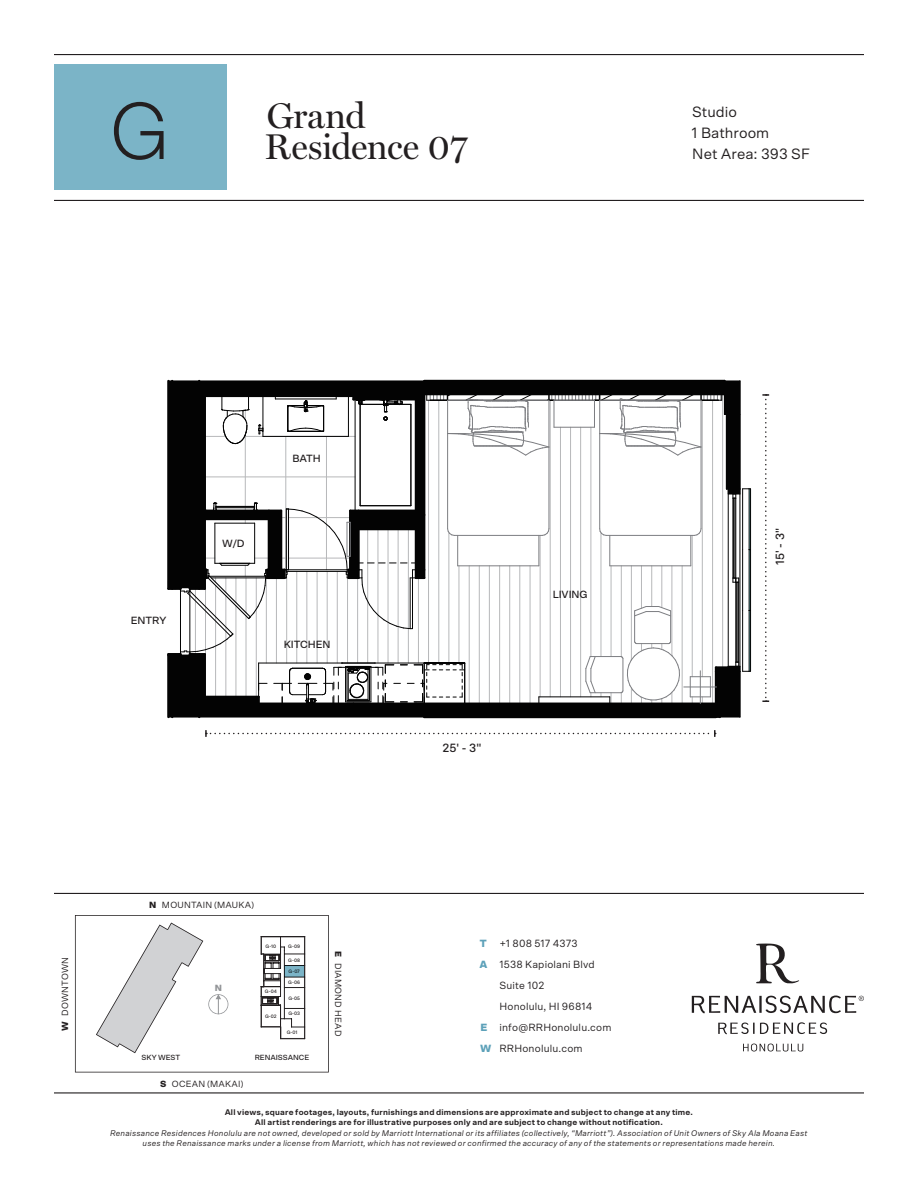
<style>
.page{position:relative;width:918px;height:1188px;background:#fff}
.page>*{position:absolute;margin:0;border:0;box-sizing:border-box;transform-origin:0 0}
.t1{font:300 81px "Scto Grotesk A";color:#231f20}
.t2{font:36px/31.5px "Miller Display";letter-spacing:-.01em;color:#231f20}
.t3{font:15px/21px "Scto Grotesk A";color:#231f20}
.t4{font:500 12px "Scto Grotesk A";color:#231f20}
.t5{font:10.5px "Scto Grotesk A";letter-spacing:.015em;color:#231f20}
.t6{font:500 10.5px "Scto Grotesk A";letter-spacing:-.01em;color:#231f20}
.t7{font:9px "Scto Grotesk A";letter-spacing:.02em;color:#231f20}
.t8{font:900 9px "Scto Grotesk A";color:#939598}
.t9{font:italic 8.25px/10.5px "Scto Grotesk A";letter-spacing:.025em;color:#231f20;text-align:center}
.t10{font:700 8.25px/10.5px "Scto Grotesk A";letter-spacing:.025em;color:#231f20;text-align:center}
.t11{font:500 7.5px "Scto Grotesk A";letter-spacing:-.005em;color:#231f20}
.t12{font:500 4.8px "Scto Grotesk A";letter-spacing:-.005em;color:#231f20}
.s1{font-weight:900}
.s2{font-weight:900;color:#5da1b9}
</style>
<div class="page">
<div style="left:54px;top:64px;width:172px;height:126px;background:#7bb4c7"></div>
<hr style="left:54px;top:54px;width:810px;height:1px;background:#231f20">
<hr style="left:54px;top:200px;width:810px;height:1px;background:#231f20">
<hr style="left:54px;top:1092px;width:810px;height:2px;background:#231f20">
<svg style="left:743px;top:1044px;width:60px;height:7px"></svg>
<svg style="left:692px;top:996px;width:172px;height:18px"></svg>
<svg style="left:756px;top:944px;width:43px;height:40px"></svg>
<svg style="left:718px;top:1022px;width:109px;height:12px"></svg>
<hr style="left:54px;top:893px;width:810px;height:1px;background:#231f20">
<svg style="left:75px;top:915px;width:254px;height:158px"></svg>
<hr style="left:424px;top:380px;width:300px;height:2px;background:#030303">
<svg style="left:167px;top:381px;width:584px;height:337px"></svg>
<hr style="left:168px;top:381px;width:1px;height:208px;background:#030303">
<hr style="left:168px;top:381px;width:572px;height:1px;background:#030303">
<div style="left:284px;top:965px;width:20px;height:12px;background:#7bb4c7"></div>
<svg style="left:205px;top:730px;width:511px;height:7px"></svg>
<svg style="left:762px;top:394px;width:7px;height:308px"></svg>
<h1 class="t1" style="left:109px;top:84px;width:63px">G</h1>
<h2 class="t2" style="left:265px;top:99px;width:205px">Grand<br>Residence 07</h2>
<h3 class="t3" style="left:691px;top:101px;width:120px">Studio<br>1 Bathroom<br>Net Area: 393 SF</h3>
<p class="t6" style="left:131px;top:614px;width:37px">ENTRY</p>
<p class="t6" style="left:222px;top:537px;width:24px">W/D</p>
<p class="t6" style="left:292px;top:452px;width:30px">BATH</p>
<p class="t6" style="left:284px;top:638px;width:48px">KITCHEN</p>
<p class="t7" style="left:149px;top:900px;width:107px"><span class="s1">N</span> MOUNTAIN (MAUKA)</p>
<h3 class="t4" style="left:443px;top:740px;width:40px">25' - 3"</h3>
<p class="t6" style="left:553px;top:588px;width:36px">LIVING</p>
<h3 class="t4" style="left:773px;top:565px;width:38px;rotate:-90deg">15' - 3"</h3>
<p class="t12" style="left:266px;top:943px;width:12px">G-10</p>
<p class="t12" style="left:288px;top:943px;width:13px">G-09</p>
<p class="t12" style="left:288px;top:957px;width:13px">G-08</p>
<p class="t12" style="left:289px;top:969px;width:13px">G-07</p>
<p class="t12" style="left:288px;top:980px;width:13px">G-06</p>
<p class="t12" style="left:288px;top:995px;width:13px">G-05</p>
<p class="t12" style="left:288px;top:1011px;width:13px">G-03</p>
<p class="t12" style="left:287px;top:1030px;width:12px">G-01</p>
<p class="t7" style="left:60px;top:1031px;width:75px;rotate:-90deg"><span class="s1">W</span> DOWNTOWN</p>
<p class="t7" style="left:344px;top:951px;width:86px;rotate:90deg"><span class="s1">E</span> DIAMOND HEAD</p>
<p class="t8" style="left:215px;top:982px;width:9px">N</p>
<p class="t12" style="left:265px;top:989px;width:13px">G-04</p>
<p class="t12" style="left:265px;top:1014px;width:13px">G-02</p>
<p class="t11" style="left:142px;top:1053px;width:40px">SKY WEST</p>
<p class="t11" style="left:255px;top:1053px;width:56px">RENAISSANCE</p>
<p class="t7" style="left:160px;top:1079px;width:85px"><span class="s1">S</span> OCEAN (MAKAI)</p>
<p class="t5" style="left:480px;top:937px;width:99px"><span class="s2">T</span> +1 808 517 4373</p>
<p class="t5" style="left:480px;top:958px;width:117px"><span class="s2">A</span> 1538 Kapiolani Blvd</p>
<p class="t5" style="left:500px;top:979px;width:46px">Suite 102</p>
<p class="t5" style="left:500px;top:1000px;width:94px">Honolulu, HI 96814</p>
<p class="t5" style="left:480px;top:1021px;width:133px"><span class="s2">E</span> info@RRHonolulu.com</p>
<p class="t5" style="left:480px;top:1042px;width:104px"><span class="s2">W</span> RRHonolulu.com</p>
<p class="t10" style="left:225px;top:1106px;width:470px">All views, square footages, layouts, furnishings and dimensions are approximate and subject to change at any time.<br>All artist renderings are for illustrative purposes only and are subject to change without notification.</p>
<p class="t9" style="left:110px;top:1127px;width:699px">Renaissance Residences Honolulu are not owned, developed or sold by Marriott International or its affiliates (collectively, “Marriott”). Association of Unit Owners of Sky Ala Moana East uses the Renaissance marks under a license from Marriott, which has not reviewed or confirmed the accuracy of any of the statements or representations made herein.</p>
</div>
